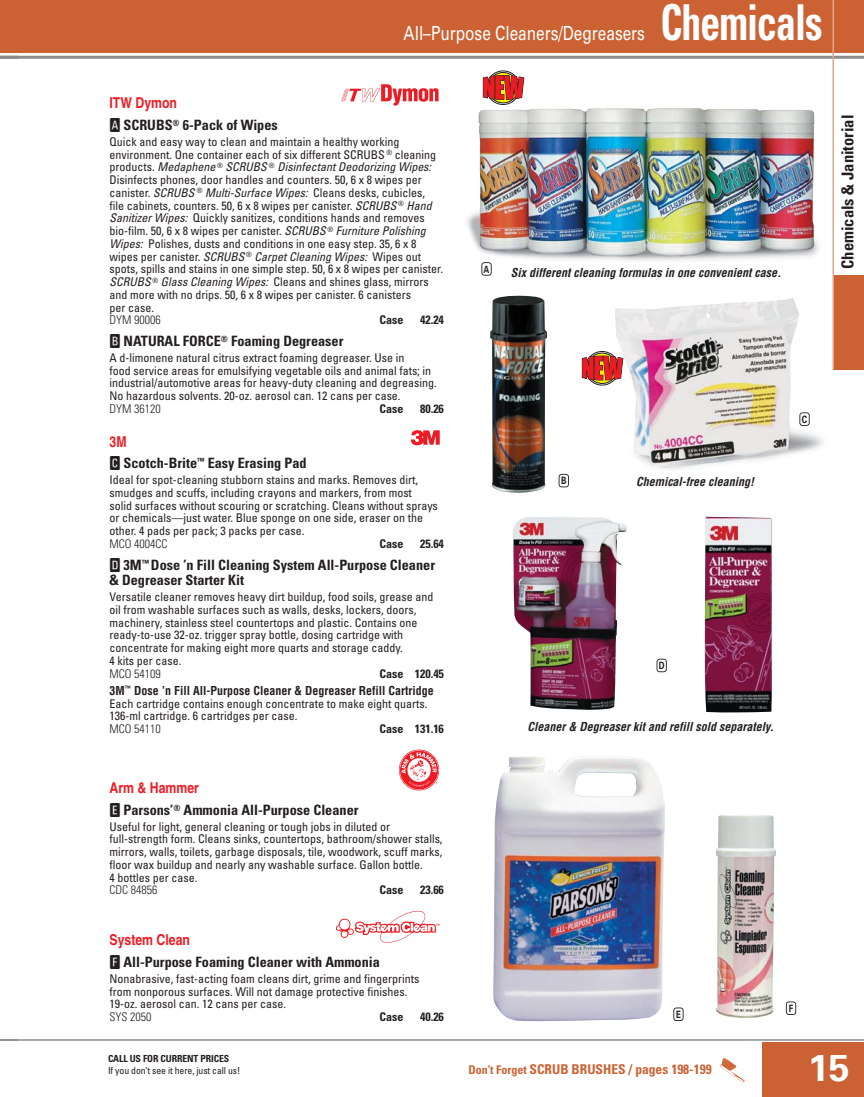
<style>
.page{position:relative;width:864px;height:1097px;background:#fff}
.page>*{position:absolute;margin:0;border:0;box-sizing:border-box;transform-origin:0 0}
.t1{font:700 condensed 49.5px "Univers";letter-spacing:-.02em;color:#fff;scale:.8 1}
.t2{font:700 37.5px "Univers";color:#fff}
.t3{font:19.5px "Univers";color:#fff;scale:.79 1}
.t4{font:700 condensed 16.5px "Univers";color:#231f20}
.t5{font:700 15px "Helvetica";color:#ed1c24;scale:.82 1}
.t6{font:700 condensed 14.25px/15.8px "Univers";color:#231f20}
.t7{font:700 condensed 13.5px "Univers";color:#cc6233}
.t8{font:condensed 12px/12.8px "Univers";color:#231f20}
.t9{font:italic 700 condensed 12px "Helvetica";color:#231f20}
.t10{font:700 condensed 12px/17.2px "Helvetica";color:#231f20}
.t11{font:700 condensed 12px "Univers";color:#231f20}
.t12{font:700 10.2px "Univers";color:#231f20;scale:.8 1}
.t13{font:condensed 9.75px/12px "Univers";letter-spacing:-.01em;color:#231f20}
.s1{font-family:"Catalog Bld";font-weight:400;font-stretch:normal;font-size:21px}
.s2{font-style:italic}
.s3{font-weight:300}
.s4{font-family:"Univers"}
.s5{font-weight:700}
.s6{font-size:12px}
</style>
<div class="page">
<div style="left:833px;top:275px;width:31px;height:94px;background:#cc6233"></div>
<hr style="left:0;top:1039px;width:864px;height:1px;background:#8a8c8e">
<div style="left:763px;top:1043px;width:101px;height:54px;background:#cc6233"></div>
<div style="left:0;top:0;width:864px;height:53px;background:#cc6233"></div>
<hr style="left:0;top:56px;width:864px;height:3px;background:#8a8c8e">
<hr style="left:832px;top:0;width:2px;height:369px;background:#e2a686">
<svg style="left:336px;top:911px;width:103px;height:32px"></svg>
<svg style="left:399px;top:749px;width:41px;height:42px"></svg>
<svg style="left:411px;top:430px;width:29px;height:15px"></svg>
<svg style="left:341px;top:84px;width:98px;height:22px"></svg>
<img style="left:716px;top:815px;width:60px;height:203px">
<svg style="left:786px;top:1001px;width:10px;height:14px"></svg>
<img style="left:466px;top:108px;width:353px;height:153px">
<img style="left:490px;top:296px;width:57px;height:197px">
<img style="left:615px;top:298px;width:223px;height:171px">
<img style="left:513px;top:517px;width:114px;height:193px">
<img style="left:704px;top:517px;width:68px;height:195px">
<img style="left:493px;top:756px;width:172px;height:265px">
<svg style="left:486px;top:71px;width:34px;height:34px"></svg>
<svg style="left:488px;top:72px;width:30px;height:31px"></svg>
<svg style="left:483px;top:75px;width:42px;height:29px"></svg>
<svg style="left:559px;top:474px;width:10px;height:13px"></svg>
<svg style="left:799px;top:412px;width:11px;height:14px"></svg>
<svg style="left:657px;top:659px;width:10px;height:13px"></svg>
<svg style="left:673px;top:1007px;width:11px;height:14px"></svg>
<svg style="left:585px;top:351px;width:34px;height:34px"></svg>
<svg style="left:587px;top:353px;width:30px;height:31px"></svg>
<svg style="left:582px;top:355px;width:42px;height:30px"></svg>
<svg style="left:481px;top:262px;width:11px;height:14px"></svg>
<img style="left:720px;top:1058px;width:25px;height:25px">
<p class="t3" style="left:404px;top:26px;width:307px">All–Purpose Cleaners/Degreasers</p>
<p class="t1" style="left:660px;top:5px;width:204px">Chemicals</p>
<p class="t5" style="left:110px;top:97px;width:84px">ITW Dymon</p>
<p class="t6" style="left:110px;top:119px;width:170px"><span class="s1">A</span> SCRUBS<sup>®</sup> 6-Pack of Wipes</p>
<p class="t8" style="left:109px;top:136px;width:335px">Quick and easy way to clean and maintain a healthy working environment. One container each of six different SCRUBS <sup>®</sup> cleaning p r o d u c t s . <span class="s2">Medaphene</span><sup>®</sup> <span class="s2">SCRUBS</span> <sup>®</sup> <span class="s2">DisinfectantDeodorizing Wipes:<br></span>Disinfects phones, door handles and counters. 50, 6 x 8 wipes per canister. <span class="s2">SCRUBS</span><sup>®</sup> <span class="s2">Multi-Surface Wipes:</span> Cleans desks, cubicles,<br>file cabinets, counters. 50, 6 x 8 wipes per canister. <span class="s2">SCRUBS</span><sup>®</sup> <span class="s2">Hand SanitizerWipes:</span> Quickly sanitizes, conditions hands and removes bio-film. 50, 6 x 8 wipes per canister. <span class="s2">SCRUBS</span><sup>®</sup> <span class="s2">Furniture Polishing Wipes:</span> Polishes, dusts and conditions in one easy step. 35, 6 x 8 wipes per canister. <span class="s2">SCRUBS</span><sup>®</sup> <span class="s2">CarpetCleaning Wipes:</span> Wipes out spots, spills and stains in one simple step. 50, 6 x 8 wipes per canister.<br><span class="s2">SCRUBS</span><sup>®</sup> <span class="s2">Glass Cleaning Wipes:</span> Cleans and shines glass, mirrors and more with no drips. 50, 6 x 8 wipes per canister. 6 canisters<br>per case.<br><span class="s3">DYM 90006</span></p>
<p class="t11" style="left:379px;top:316px;width:25px">Case</p>
<p class="t11" style="left:420px;top:316px;width:25px">42.24</p>
<p class="t6" style="left:110px;top:335px;width:235px"><span class="s1">B</span> NATURAL FORCE<sup>®</sup> Foaming Degreaser</p>
<p class="t8" style="left:110px;top:352px;width:329px">A d-limonene natural citrus extract foaming degreaser. Use in<br>food service areas for emulsifying vegetable oils and animal fats; in industrial/automotive areas for heavy-duty cleaning and degreasing.<br>No hazardous solvents. 20-oz. aerosol can. 12 cans per case.<br><span class="s3">DYM 36120</span></p>
<p class="t11" style="left:380px;top:404px;width:25px">Case</p>
<p class="t11" style="left:420px;top:404px;width:25px">80.26</p>
<p class="t5" style="left:110px;top:436px;width:22px">3M</p>
<p class="t6" style="left:110px;top:457px;width:199px"><span class="s1">C</span> Scotch-Brite<sup>™</sup> Easy Erasing Pad</p>
<p class="t8" style="left:110px;top:474px;width:330px">Ideal for spot-cleaning stubborn stains and marks. Removes dirt, smudges and scuffs, including crayons and markers, from most<br>solid surfaces without scouring or scratching. Cleans without sprays or chemicals—just water. Blue sponge on one side, eraser on the other. 4 pads per pack; 3 packs per case.<br><span class="s3">MCO 4004CC</span></p>
<p class="t11" style="left:380px;top:539px;width:25px">Case</p>
<p class="t11" style="left:420px;top:539px;width:25px">25.64</p>
<p class="t6" style="left:110px;top:558px;width:327px"><span class="s1">D</span> 3M<sup>™</sup> Dose ’n Fill Cleaning System All-Purpose Cleaner &amp; Degreaser Starter Kit</p>
<p class="t8" style="left:110px;top:591px;width:326px">Versatile cleaner removes heavy dirt buildup, food soils, grease and oil from washable surfaces such as walls, desks, lockers, doors, machinery, stainless steel countertops and plastic. Contains one ready-to-use 32-oz. trigger spray bottle, dosing cartridge with concentrate for making eight more quarts and storage caddy.<br>4 kits per case.<br><span class="s3">MCO 54109</span></p>
<p class="t10" style="left:110px;top:665px;width:336px;text-indent:270px"><span class="s4">Case 120.45<br></span>3M<sup>™</sup> Dose ’n Fill All-Purpose Cleaner &amp; Degreaser Refill Cartridge</p>
<p class="t8" style="left:110px;top:698px;width:319px">Each cartridge contains enough concentrate to make eight quarts.<br>136-ml cartridge. 6 cartridges per case.<br><span class="s3">MCO 54110</span></p>
<p class="t11" style="left:380px;top:724px;width:66px">Case 131.16</p>
<p class="t5" style="left:110px;top:782px;width:111px">Arm &amp; Hammer</p>
<p class="t6" style="left:110px;top:803px;width:251px"><span class="s1">E</span> Parsons’<sup>®</sup> Ammonia All-Purpose Cleaner</p>
<p class="t8" style="left:110px;top:821px;width:335px">Useful for light, general cleaning or tough jobs in diluted or full-strength form. Cleans sinks, countertops, bathroom/shower stalls, mirrors, walls, toilets, garbage disposals, tile, woodwork, scuff marks, floor wax buildup and nearly any washable surface. Gallon bottle.<br>4 bottles per case.<br><span class="s3">CDC 84856</span></p>
<p class="t11" style="left:380px;top:886px;width:25px">Case</p>
<p class="t11" style="left:420px;top:886px;width:25px">23.66</p>
<p class="t5" style="left:110px;top:934px;width:100px">System Clean</p>
<p class="t6" style="left:110px;top:956px;width:272px"><span class="s1">F</span> All-Purpose Foaming Cleaner with Ammonia</p>
<p class="t8" style="left:110px;top:973px;width:311px">Nonabrasive, fast-acting foam cleans dirt, grime and fingerprints from nonporous surfaces. Will not damage protective finishes.<br>19-oz. aerosol can. 12 cans per case.<br><span class="s3">SYS 2050</span></p>
<p class="t11" style="left:380px;top:1012px;width:25px">Case</p>
<p class="t11" style="left:420px;top:1012px;width:25px">40.26</p>
<p class="t12" style="left:484px;top:265px;width:9px">A</p>
<p class="t9" style="left:511px;top:268px;width:274px">Six differentcleaning formulas in one convenientcase.</p>
<p class="t4" style="left:841px;top:269px;width:155px;rotate:-90deg">Chemicals &amp; Janitorial</p>
<p class="t12" style="left:561px;top:477px;width:8px">B</p>
<p class="t9" style="left:636px;top:477px;width:122px">Chemical-free cleaning!</p>
<p class="t12" style="left:802px;top:416px;width:8px">C</p>
<p class="t12" style="left:659px;top:662px;width:9px">D</p>
<p class="t9" style="left:528px;top:722px;width:250px">Cleaner&amp; Degreaserkitand refillsold separately.</p>
<p class="t12" style="left:676px;top:1010px;width:8px">E</p>
<p class="t12" style="left:789px;top:1004px;width:7px">F</p>
<p class="t13" style="left:108px;top:1053px;width:134px"><span class="s5">CALL US FOR CURRENT PRICES<br></span>If you don’t see it here, just call us!</p>
<p class="t2" style="left:808px;top:1053px;width:43px">15</p>
<p class="t2" style="left:802px;top:1057px;width:43px">10</p>
<p class="t7" style="left:469px;top:1064px;width:245px"><span class="s6">Don’t Forget</span> SCRUB BRUSHES / pages 198-199</p>
</div>
